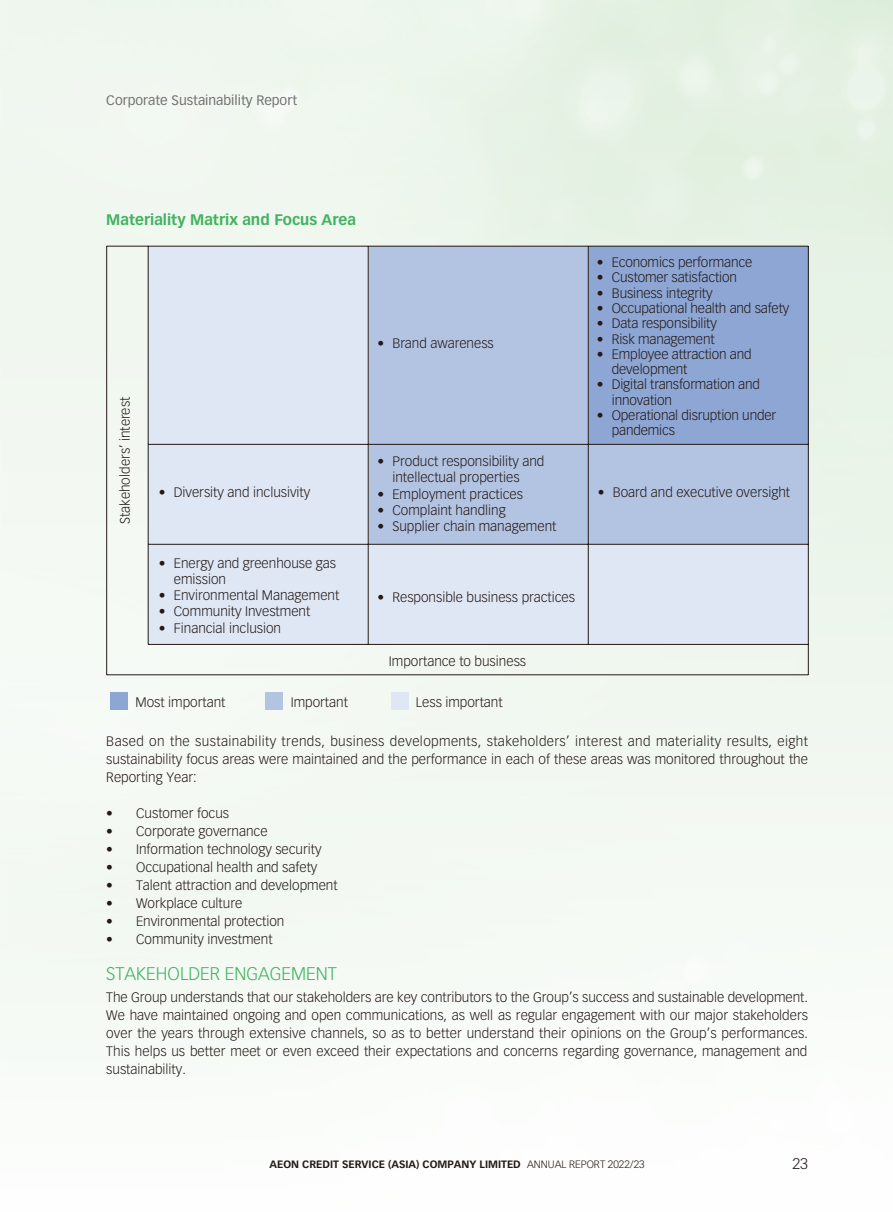
<style>
.page{position:relative;width:893px;height:1212px;background:#fff}
.page>*{position:absolute;margin:0;border:0;box-sizing:border-box;transform-origin:0 0}
.t1{font:300 18px "Vectora LT Std";color:#42b261}
.t2{font:700 15px "Vectora LT Std";color:#42b261}
.t3{font:300 15px "Vectora LT Std";color:#231916}
.t4{font:300 13.5px/18px "Vectora LT Std";color:#231916}
.t5{font:13.5px "Vectora LT Std";color:#727272}
.t6{font:700 10.5px "Vectora LT Std";color:#231916}
.s1{font-weight:300}
</style>
<div class="page">
<div style="left:391px;top:692px;width:18px;height:18px;background:#dfe6f4"></div>
<div style="left:265px;top:692px;width:18px;height:18px;background:#b3c3e2"></div>
<div style="left:110px;top:692px;width:17px;height:18px;background:#8da6d3"></div>
<div style="left:149px;top:246px;width:219px;height:198px;background:#dfe6f4"></div>
<div style="left:369px;top:246px;width:219px;height:198px;background:#b3c3e2"></div>
<div style="left:589px;top:246px;width:219px;height:198px;background:#8da6d3"></div>
<div style="left:149px;top:445px;width:219px;height:99px;background:#dfe6f4"></div>
<div style="left:369px;top:445px;width:219px;height:99px;background:#b3c3e2"></div>
<div style="left:589px;top:445px;width:219px;height:99px;background:#b3c3e2"></div>
<div style="left:149px;top:544px;width:219px;height:100px;background:#dfe6f4"></div>
<div style="left:369px;top:544px;width:219px;height:100px;background:#dfe6f4"></div>
<div style="left:589px;top:544px;width:219px;height:100px;background:#dfe6f4"></div>
<hr style="left:107px;top:674px;width:701px;height:1px;background:#231916">
<hr style="left:148px;top:644px;width:660px;height:1px;background:#231916">
<hr style="left:148px;top:544px;width:660px;height:1px;background:#231916">
<hr style="left:148px;top:444px;width:660px;height:1px;background:#231916">
<hr style="left:106px;top:246px;width:1px;height:429px;background:#231916">
<hr style="left:808px;top:246px;width:1px;height:429px;background:#231916">
<hr style="left:107px;top:246px;width:701px;height:1px;background:#231916">
<hr style="left:148px;top:246px;width:1px;height:398px;background:#231916">
<hr style="left:368px;top:246px;width:1px;height:398px;background:#231916">
<hr style="left:588px;top:246px;width:1px;height:398px;background:#231916">
<p class="t5" style="left:106px;top:92px;width:192px">Corporate Sustainability Report</p>
<p class="t2" style="left:106px;top:211px;width:251px">Materiality Matrix and Focus Area</p>
<p class="t4" style="left:116px;top:524px;width:129px;rotate:-90deg">Stakeholders’ interest</p>
<p class="t4" style="left:159px;top:483px;width:153px">• Diversity and inclusivity</p>
<p class="t4" style="left:174px;top:555px;width:164px;line-height:16.2px;text-indent:-15px">• Energy and greenhouse gas emission</p>
<p class="t4" style="left:159px;top:586px;width:182px">• Environmental Management</p>
<p class="t4" style="left:159px;top:603px;width:153px">• Community Investment</p>
<p class="t4" style="left:159px;top:619px;width:124px">• Financial inclusion</p>
<p class="t4" style="left:377px;top:335px;width:118px">• Brand awareness</p>
<p class="t4" style="left:392px;top:453px;width:154px;line-height:16.2px;text-indent:-15px">• Product responsibility and intellectual properties</p>
<p class="t4" style="left:377px;top:485px;width:147px">• Employment practices</p>
<p class="t4" style="left:377px;top:501px;width:130px">• Complaint handling</p>
<p class="t4" style="left:377px;top:517px;width:181px">• Supplier chain management</p>
<p class="t4" style="left:377px;top:588px;width:199px">• Responsible business practices</p>
<p class="t4" style="left:389px;top:652px;width:139px">Importance to business</p>
<p class="t4" style="left:597px;top:253px;width:157px">• Economics performance</p>
<p class="t4" style="left:597px;top:269px;width:142px">• Customer satisfaction</p>
<p class="t4" style="left:597px;top:284px;width:117px">• Business integrity</p>
<p class="t4" style="left:597px;top:299px;width:194px">• Occupational health and safety</p>
<p class="t4" style="left:597px;top:315px;width:122px">• Data responsibility</p>
<p class="t4" style="left:597px;top:330px;width:119px">• Risk management</p>
<p class="t4" style="left:612px;top:347px;width:141px;line-height:15.3px;text-indent:-15px">• Employee attraction and development</p>
<p class="t4" style="left:612px;top:377px;width:150px;line-height:15.3px;text-indent:-15px">• Digital transformation and innovation</p>
<p class="t4" style="left:612px;top:408px;width:166px;line-height:15.3px;text-indent:-15px">• Operational disruption under pandemics</p>
<p class="t4" style="left:598px;top:483px;width:194px">• Board and executive oversight</p>
<p class="t4" style="left:135px;top:693px;width:92px">Most important</p>
<p class="t4" style="left:291px;top:693px;width:59px">Important</p>
<p class="t4" style="left:416px;top:693px;width:88px">Less important</p>
<p class="t4" style="left:106px;top:732px;width:703px;text-align:justify">Based on the sustainability trends, business developments, stakeholders’ interest and materiality results, eight sustainability focus areas were maintained and the performance in each of these areas was monitored throughout the Reporting Year:</p>
<p class="t4" style="left:106px;top:804px;width:124px">• Customer focus</p>
<p class="t4" style="left:106px;top:822px;width:163px">• Corporate governance</p>
<p class="t4" style="left:106px;top:840px;width:217px">• Information technology security</p>
<p class="t4" style="left:106px;top:858px;width:213px">• Occupational health and safety</p>
<p class="t4" style="left:106px;top:876px;width:233px">• Talent attraction and development</p>
<p class="t4" style="left:106px;top:894px;width:138px">• Workplace culture</p>
<p class="t4" style="left:106px;top:912px;width:180px">• Environmental protection</p>
<p class="t4" style="left:106px;top:930px;width:168px">• Community investment</p>
<h1 class="t1" style="left:106px;top:963px;width:232px">STAKEHOLDER ENGAGEMENT</h1>
<p class="t4" style="left:106px;top:989px;width:703px;text-align:justify">The Group understands that our stakeholders are key contributors to the Group’s success and sustainable development.<br>We have maintained ongoing and open communications, as well as regular engagement with our major stakeholders over the years through extensive channels, so as to better understand their opinions on the Group’s performances.<br>This helps us better meet or even exceed their expectations and concerns regarding governance, management and sustainability.</p>
<p class="t6" style="left:270px;top:1157px;width:376px">AEON CREDIT SERVICE (ASIA) COMPANY LIMITED <span class="s1">ANNUAL REPORT 2022/23</span></p>
<p class="t3" style="left:792px;top:1154px;width:17px">23</p>
</div>
